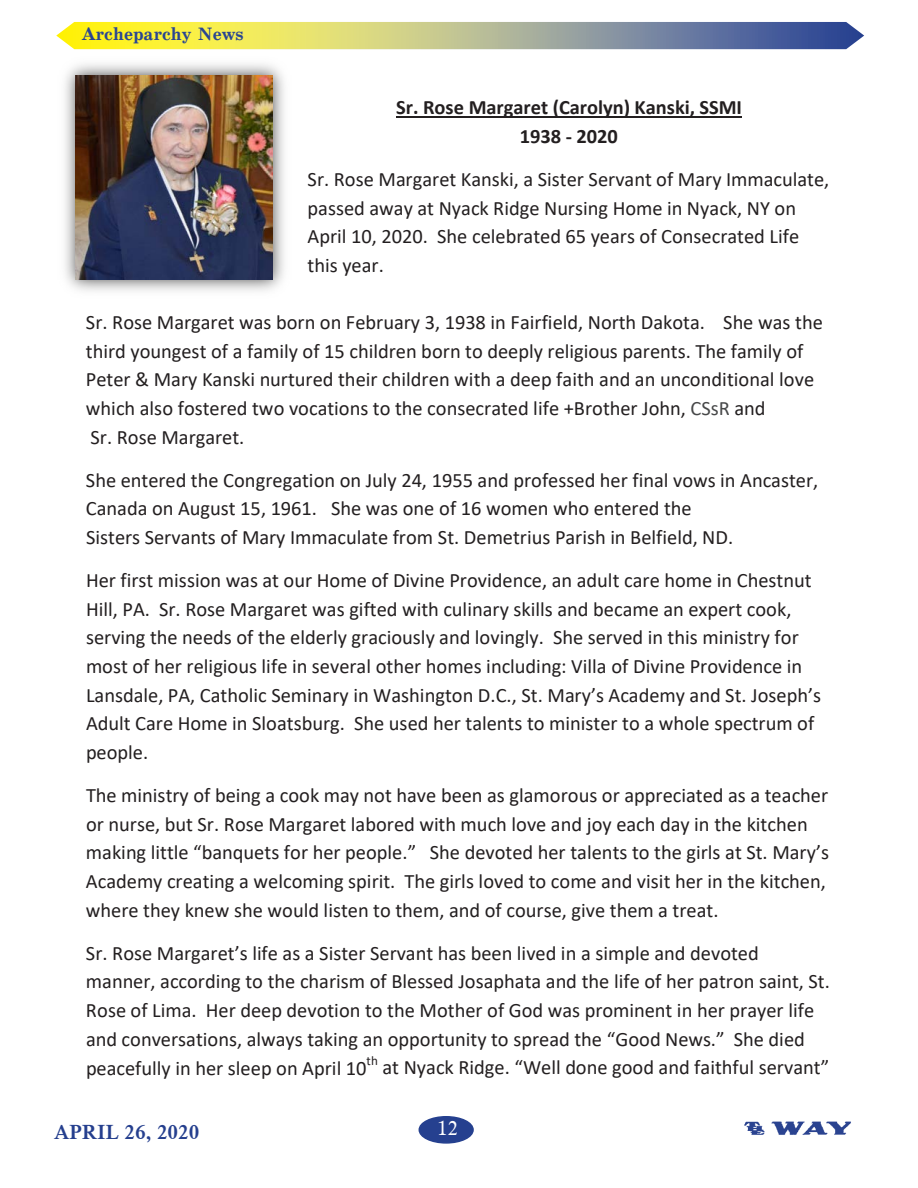
<style>
.page{position:relative;width:918px;height:1188px;background:#fff}
.page>*{position:absolute;margin:0;border:0;box-sizing:border-box;transform-origin:0 0}
.t1{font:700 21px "CR Timesky Cyrillic";color:#253f8e}
.t2{font:21px "CR Timesky Cyrillic";color:#fff}
.t3{font:20.4px/28.7px "Calibri";color:#231f20}
.t4{font:700 20.4px/28.8px "Calibri";color:#231f20;text-align:center}
.t5{font:700 18px "Ukrainian School";color:#294592}
.t6{font:13.05px "Calibri";color:#231f20}
.s1{color:#474849}
</style>
<div class="page">
<svg style="left:56px;top:22px;width:808px;height:27px;background:#b1b67e"></svg>
<img style="left:744px;top:1121px;width:107px;height:14px">
<div style="left:419px;top:1117px;width:54px;height:26px;background:#25408f;border-radius:50%"></div>
<div style="left:419px;top:1116px;width:55px;height:28px;border:2px solid #25408f;border-radius:50%"></div>
<hr style="left:396px;top:116px;width:346px;height:2px;background:#231f20">
<img style="left:65px;top:64px;width:219px;height:227px">
<img style="left:76px;top:76px;width:197px;height:204px">
<p class="t5" style="left:81px;top:24px;width:164px">Archeparchy News</p>
<p class="t4" style="left:396px;top:93px;width:347px">Sr. Rose Margaret (Carolyn) Kanski, SSMI<br>1938 - 2020</p>
<p class="t3" style="left:308px;top:164px;width:523px">Sr. Rose Margaret Kanski, a Sister Servant of Mary Immaculate, passed away at Nyack Ridge Nursing Home in Nyack, NY on April 10, 2020. She celebrated 65 years of Consecrated Life this year.</p>
<p class="t3" style="left:86px;top:308px;width:738px">Sr. Rose Margaret was born on February 3, 1938 in Fairfield, North Dakota. She was the third youngest of a family of 15 children born to deeply religious parents. The family of Peter &amp; Mary Kanski nurtured their children with a deep faith and an unconditional love which also fostered two vocations to the consecrated life +Brother John, <span class="s1">CSsR</span> and<br>Sr. Rose Margaret.</p>
<p class="t3" style="left:86px;top:465px;width:734px">She entered the Congregation on July 24, 1955 and professed her final vows in Ancaster,<br>Canada on August 15, 1961. She was one of 16 women who entered the<br>Sisters Servants of Mary Immaculate from St. Demetrius Parish in Belfield, ND.</p>
<p class="t3" style="left:86px;top:566px;width:737px">Her first mission was at our Home of Divine Providence, an adult care home in Chestnut Hill, PA. Sr. Rose Margaret was gifted with culinary skills and became an expert cook, serving the needs of the elderly graciously and lovingly. She served in this ministry for most of her religious life in several other homes including: Villa of Divine Providence in Lansdale, PA, Catholic Seminary in Washington D.C., St. Mary’s Academy and St. Joseph’s Adult Care Home in Sloatsburg. She used her talents to minister to a whole spectrum of people.</p>
<p class="t3" style="left:86px;top:780px;width:745px">The ministry of being a cook may not have been as glamorous or appreciated as a teacher or nurse, but Sr. Rose Margaret labored with much love and joy each day in the kitchen making little “banquets for her people.” She devoted her talents to the girls at St. Mary’s Academy creating a welcoming spirit. The girls loved to come and visit her in the kitchen, where they knew she would listen to them, and of course, give them a treat.</p>
<p class="t3" style="left:86px;top:938px;width:745px">Sr. Rose Margaret’s life as a Sister Servant has been lived in a simple and devoted manner, according to the charism of Blessed Josaphata and the life of her patron saint, St.<br>Rose of Lima. Her deep devotion to the Mother of God was prominent in her prayer life and conversations, always taking an opportunity to spread the “Good News.” She died peacefully in her sleep on April 10</p>
<p class="t6" style="left:367px;top:1052px;width:13px">th</p>
<p class="t3" style="left:382px;top:1053px;width:448px">at Nyack Ridge. “Well done good and faithful servant”</p>
<p class="t1" style="left:54px;top:1120px;width:147px">APRIL 26, 2020</p>
<p class="t2" style="left:437px;top:1116px;width:22px">12</p>
</div>
